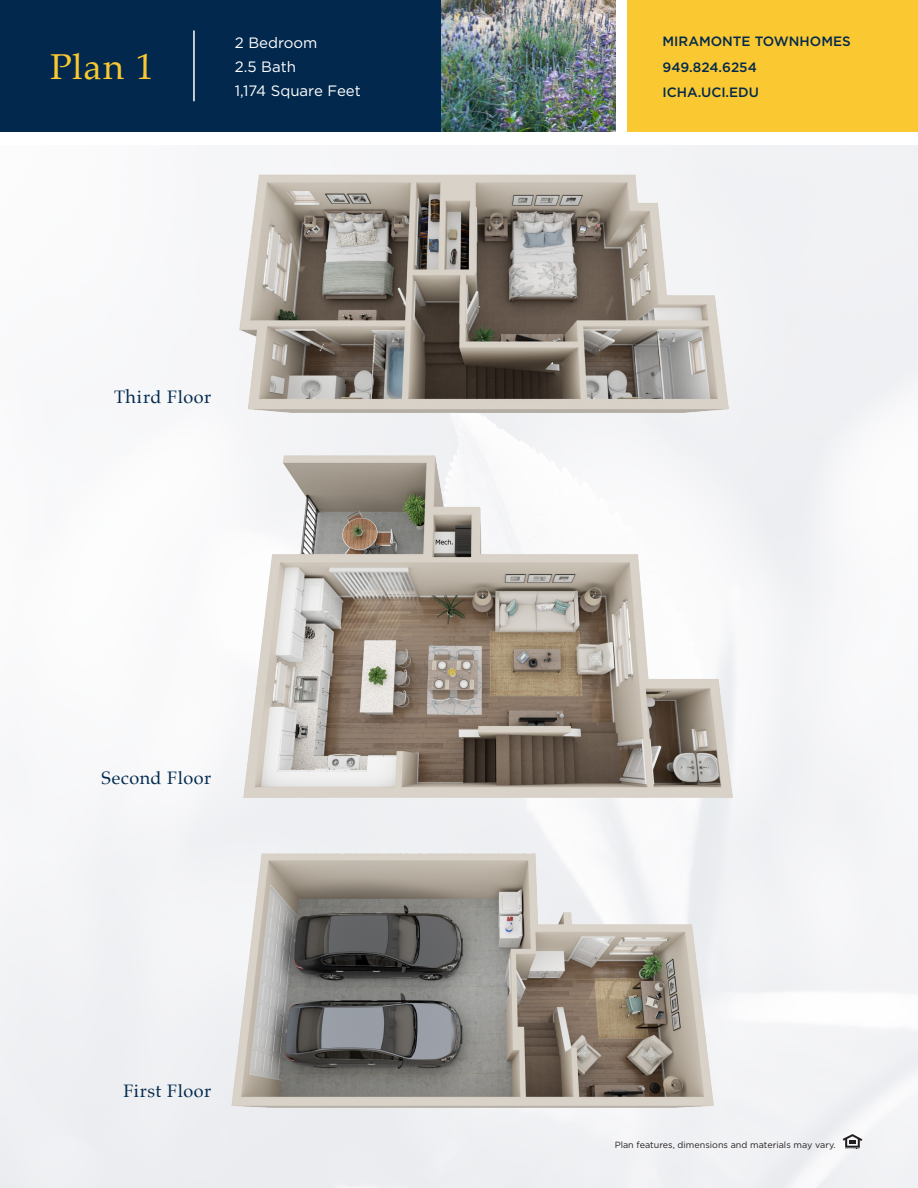
<style>
.page{position:relative;width:918px;height:1188px;background:#fff}
.page>*{position:absolute;margin:0;border:0;box-sizing:border-box;transform-origin:0 0}
.t1{font:36px "Palatino";color:#fac831}
.t2{font:18px "Palatino";letter-spacing:.03em;color:#02294d}
.t3{font:15px/24px "Gotham";color:#fff}
.t4{font:500 13.5px/25.5px "Gotham";color:#02294d}
.t5{font:9px "Gotham";color:#231f20}
</style>
<div class="page">
<div style="left:0;top:145px;width:918px;height:1043px;background:#f4f4f6"></div>
<svg style="left:843px;top:1134px;width:19px;height:14px"></svg>
<div style="left:0;top:0;width:442px;height:132px;background:#02294d"></div>
<img style="left:442px;top:0;width:173px;height:132px">
<div style="left:627px;top:0;width:291px;height:132px;background:#fac831"></div>
<hr style="left:193px;top:31px;width:2px;height:70px;background:#fff">
<img style="left:232px;top:854px;width:482px;height:253px">
<img style="left:244px;top:456px;width:488px;height:341px">
<img style="left:240px;top:174px;width:489px;height:239px">
<h1 class="t1" style="left:50px;top:36px;width:105px">Plan 1</h1>
<h3 class="t3" style="left:235px;top:31px;width:127px">2 Bedroom<br>2.5 Bath<br>1,174 Square Feet</h3>
<h2 class="t2" style="left:114px;top:382px;width:98px">Third Floor</h2>
<h2 class="t2" style="left:102px;top:763px;width:111px">Second Floor</h2>
<h2 class="t2" style="left:124px;top:1076px;width:89px">First Floor</h2>
<h3 class="t4" style="left:663px;top:28px;width:190px">MIRAMONTE TOWNHOMES<br>949.824.6254<br>ICHA.UCI.EDU</h3>
<p class="t5" style="left:615px;top:1139px;width:223px">Plan features, dimensions and materials may vary.</p>
</div>
